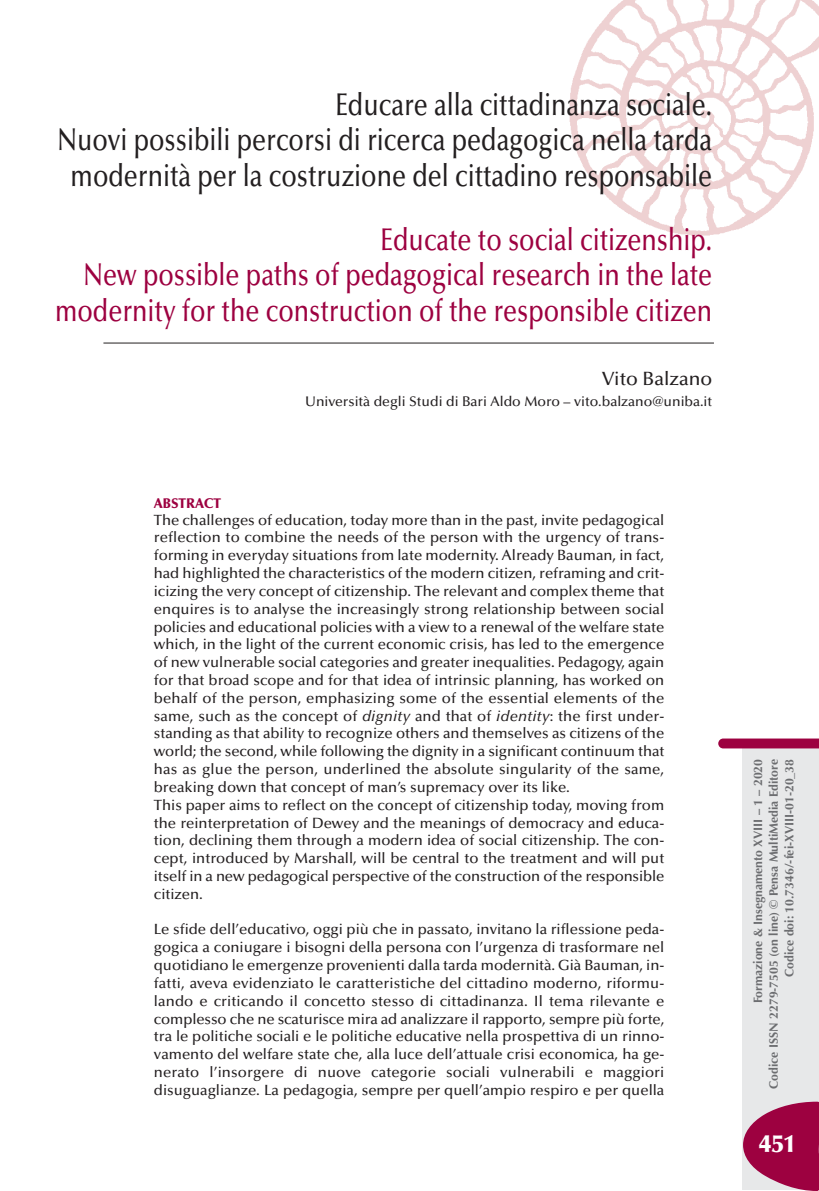
<style>
.page{position:relative;width:819px;height:1191px;background:#fff}
.page>*{position:absolute;margin:0;border:0;box-sizing:border-box;transform-origin:0 0}
.t1{font:500 31.5px/35.5px "Optima";color:#231f20;text-align:right;scale:.8 1}
.t2{font:500 31.5px/35.5px "Optima";color:#9d0140;text-align:right;scale:.8 1}
.t3{font:900 24.5px "Optima";color:#fff}
.t4{font:500 19.25px "Optima";color:#231f20}
.t5{font:500 14.88px/17.8px "Optima";color:#231f20}
.t6{font:500 14px "Optima";color:#231f20}
.t7{font:900 14px "Optima";letter-spacing:-.01em;color:#9d0140}
.t8{font:700 12.25px/15.8px "Optima";color:#6c6d70;text-align:right}
.s1{font-style:italic}
</style>
<div class="page">
<div style="left:741px;top:748px;width:78px;height:442px;background:#e7e8e9"></div>
<svg style="left:718px;top:738px;width:101px;height:10px"></svg>
<svg style="left:743px;top:1101px;width:76px;height:90px"></svg>
<img style="left:569px;top:0;width:250px;height:236px">
<hr style="left:103px;top:342px;width:611px;height:1px;background:#231f20">
<h1 class="t1" style="left:57px;top:89px;width:819px">Educare alla cittadinanza sociale.<br>Nuovi possibili percorsi di ricerca pedagogica nella tarda modernità per la costruzione del cittadino responsabile</h1>
<h1 class="t2" style="left:55px;top:225px;width:822px">Educate to social citizenship.<br>New possible paths of pedagogical research in the late modernity for the construction of the responsible citizen</h1>
<p class="t4" style="left:601px;top:371px;width:112px">Vito Balzano</p>
<p class="t6" style="left:305px;top:395px;width:408px">Università degli Studi di Bari Aldo Moro – vito.balzano@uniba.it</p>
<p class="t7" style="left:154px;top:497px;width:69px">ABSTRACT</p>
<p class="t5" style="left:154px;top:512px;width:512px">The challenges of education, today more than in the past, invite pedagogical reflection to combine the needs of the person with the urgency of trans&shy;forming in everyday situations from late modernity. Already Bauman, in fact, had highlighted the characteristics of the modern citizen, reframing and crit&shy;icizing the very concept of citizenship. The relevant and complex theme that enquires is to analyse the increasingly strong relationship between social policies and educational policies with a view to a renewal of the welfare state which, in the light of the current economic crisis, has led to the emergence of new vulnerable social categories and greater inequalities. Pedagogy, again for that broad scope and for that idea of intrinsic planning, has worked on behalf of the person, emphasizing some of the essential elements of the same, such as the concept of <span class="s1">dignity</span> and that of <span class="s1">identity</span>: the first under&shy;standing as that ability to recognize others and themselves as citizens of the world; the second, while following the dignity in a significant continuum that has as glue the person, underlined the absolute singularity of the same, breaking down that concept of man’s supremacy over its like.<br>This paper aims to reflect on the concept of citizenship today, moving from the reinterpretation of Dewey and the meanings of democracy and educa&shy;tion, declining them through a modern idea of social citizenship. The con&shy;cept, introduced by Marshall, will be central to the treatment and will put itself in a new pedagogical perspective of the construction of the responsible citizen.</p>
<p class="t5" style="left:154px;top:922px;width:512px;text-align:justify">Le sfide dell’educativo, oggi più che in passato, invitano la riflessione peda&shy;gogica a coniugare i bisogni della persona con l’urgenza di trasformare nel quotidiano le emergenze provenienti dalla tarda modernità. Già Bauman, in&shy;fatti, aveva evidenziato le caratteristiche del cittadino moderno, riformu&shy;lando e criticando il concetto stesso di cittadinanza. Il tema rilevante e complesso che ne scaturisce mira ad analizzare il rapporto, sempre più forte, tra le politiche sociali e le politiche educative nella prospettiva di un rinno&shy;vamento del welfare state che, alla luce dell’attuale crisi economica, ha ge&shy;nerato l’insorgere di nuove categorie sociali vulnerabili e maggiori disuguaglianze. La pedagogia, sempre per quell’ampio respiro e per quella</p>
<p class="t8" style="left:750px;top:1089px;width:331px;rotate:-90deg">Formazione &amp; Insegnamento XVIII – 1 – 2020<br>Codice ISSN 2279-7505 (on line) © Pensa MultiMedia Editore<br>Codice doi: 10.7346/-fei-XVIII-01-20_38</p>
<h2 class="t3" style="left:759px;top:1134px;width:38px">451</h2>
</div>
